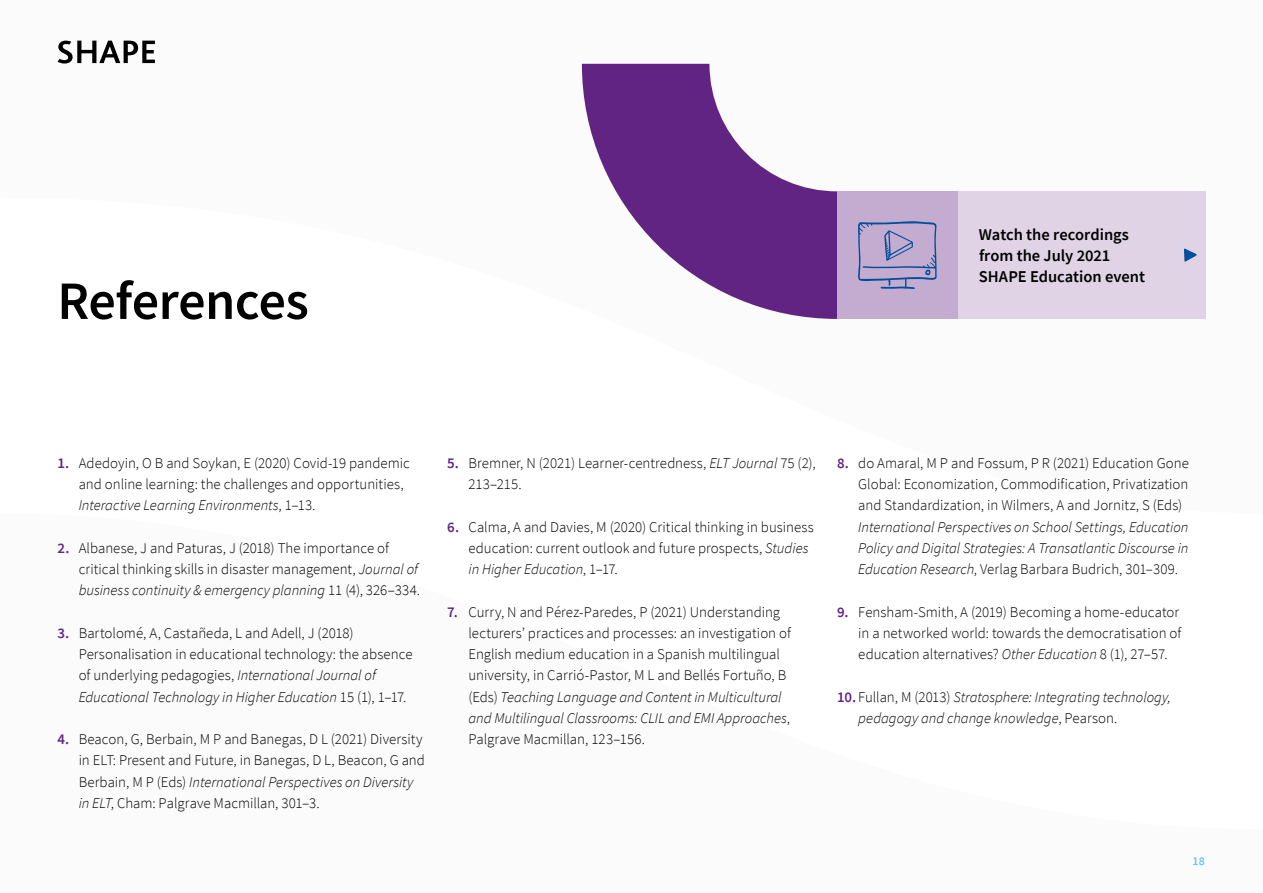
<style>
.page{position:relative;width:1263px;height:893px;background:#fcfbfb}
.page>*{position:absolute;margin:0;border:0;box-sizing:border-box;transform-origin:0 0}
.Heading_1{font:600 54px "Source Sans Pro";letter-spacing:-.01em;color:#000}
.CTA{font:600 16.5px/21px "Source Sans Pro";color:#000}
.t1{font:300 14.85px/21.3px "Source Sans Pro";color:#000}
.t2{font:italic 300 14.85px/21.3px "Source Sans Pro";color:#000}
.t3{font:600 12px "Source Sans Pro";color:#66c5ee}
.s1{font-weight:600;color:#622483}
.s2{font-style:italic}
.s3{font-weight:600;font-style:normal;color:#622483}
.s4{font-style:normal}
</style>
<div class="page">
<svg style="left:58px;top:41px;width:97px;height:23px"></svg>
<svg style="left:582px;top:64px;width:255px;height:255px;fill:#622483"></svg>
<div style="left:837px;top:191px;width:368px;height:128px;background:#e0d3e6"></div>
<div style="left:837px;top:191px;width:120px;height:128px;background:#c3acd0"></div>
<svg style="left:858px;top:221px;width:79px;height:68px"></svg>
<svg style="left:1184px;top:248px;width:13px;height:14px"></svg>
<h1 class="Heading_1" style="left:57px;top:265px;width:253px">References</h1>
<p class="CTA" style="left:979px;top:223px;width:168px">Watch the recordings from the July 2021<br>SHAPE Education event</p>
<p class="t1" style="left:79px;top:452px;width:333px;text-indent:-21px"><span class="s1">1.</span> Adedoyin, O B and Soykan, E (2020) Covid-19 pandemic and online learning: the challenges and opportunities,<br><span class="s2">Interactive Learning Environments</span>, 1–13.</p>
<p class="t1" style="left:79px;top:537px;width:343px;text-indent:-21px"><span class="s1">2.</span> Albanese, J and Paturas, J (2018) The importance of critical thinking skills in disaster management, <span class="s2">Journal of business continuity &amp; emergency planning</span> 11 (4), 326–334.</p>
<p class="t1" style="left:79px;top:622px;width:335px;text-indent:-21px"><span class="s1">3.</span> Bartolomé, A, Castañeda, L and Adell, J (2018)<br>Personalisation in educational technology: the absence of underlying pedagogies, <span class="s2">International Journal of Educational Technology in Higher Education</span> 15 (1), 1–17.</p>
<p class="t1" style="left:79px;top:729px;width:348px;text-indent:-21px"><span class="s1">4.</span> Beacon, G, Berbain, M P and Banegas, D L (2021) Diversity in ELT: Present and Future, in Banegas, D L, Beacon, G and Berbain, M P (Eds) <span class="s2">International Perspectives on Diversity in ELT</span>, Cham: Palgrave Macmillan, 301–3.</p>
<p class="t1" style="left:468px;top:452px;width:349px;text-indent:-21px"><span class="s1">5.</span> Bremner, N (2021) Learner-centredness, <span class="s2">ELT Journal</span> 75 (2),<br>213–215.</p>
<p class="t1" style="left:468px;top:516px;width:347px;text-indent:-21px"><span class="s1">6.</span> Calma, A and Davies, M (2020) Critical thinking in business education: current outlook and future prospects, <span class="s2">Studies in Higher Education</span>, 1–17.</p>
<p class="t1" style="left:468px;top:601px;width:324px;text-indent:-21px"><span class="s1">7.</span> Curry, N and Pérez-Paredes, P (2021) Understanding lecturers’ practices and processes: an investigation of English medium education in a Spanish multilingual university, in Carrió-Pastor, M L and Bellés Fortuño, B (Eds) <span class="s2">Teaching Language and Content in Multicultural and Multilingual Classrooms: CLIL and EMI Approaches</span>, Palgrave Macmillan, 123–156.</p>
<p class="t1" style="left:858px;top:452px;width:332px;text-indent:-21px"><span class="s1">8.</span> do Amaral, M P and Fossum, P R (2021) Education Gone Global: Economization, Commodification, Privatization and Standardization, in Wilmers, A and Jornitz, S (Eds)<br><span class="s2">International Perspectives on School Settings, Education Policy and Digital Strategies: A Transatlantic Discourse in Education Research</span>, Verlag Barbara Budrich, 301–309.</p>
<p class="t1" style="left:858px;top:601px;width:325px;text-indent:-21px"><span class="s1">9.</span> Fensham-Smith, A (2019) Becoming a home-educator in a networked world: towards the democratisation of education alternatives? <span class="s2">Other Education</span> 8 (1), 27–57.</p>
<p class="t2" style="left:858px;top:686px;width:314px;text-indent:-21px"><span class="s3">10.</span> <span class="s4">Fullan, M (2013)</span> Stratosphere: Integrating technology, pedagogy and change knowledge<span class="s4">, Pearson.</span></p>
<p class="t3" style="left:1192px;top:853px;width:14px">18</p>
</div>
